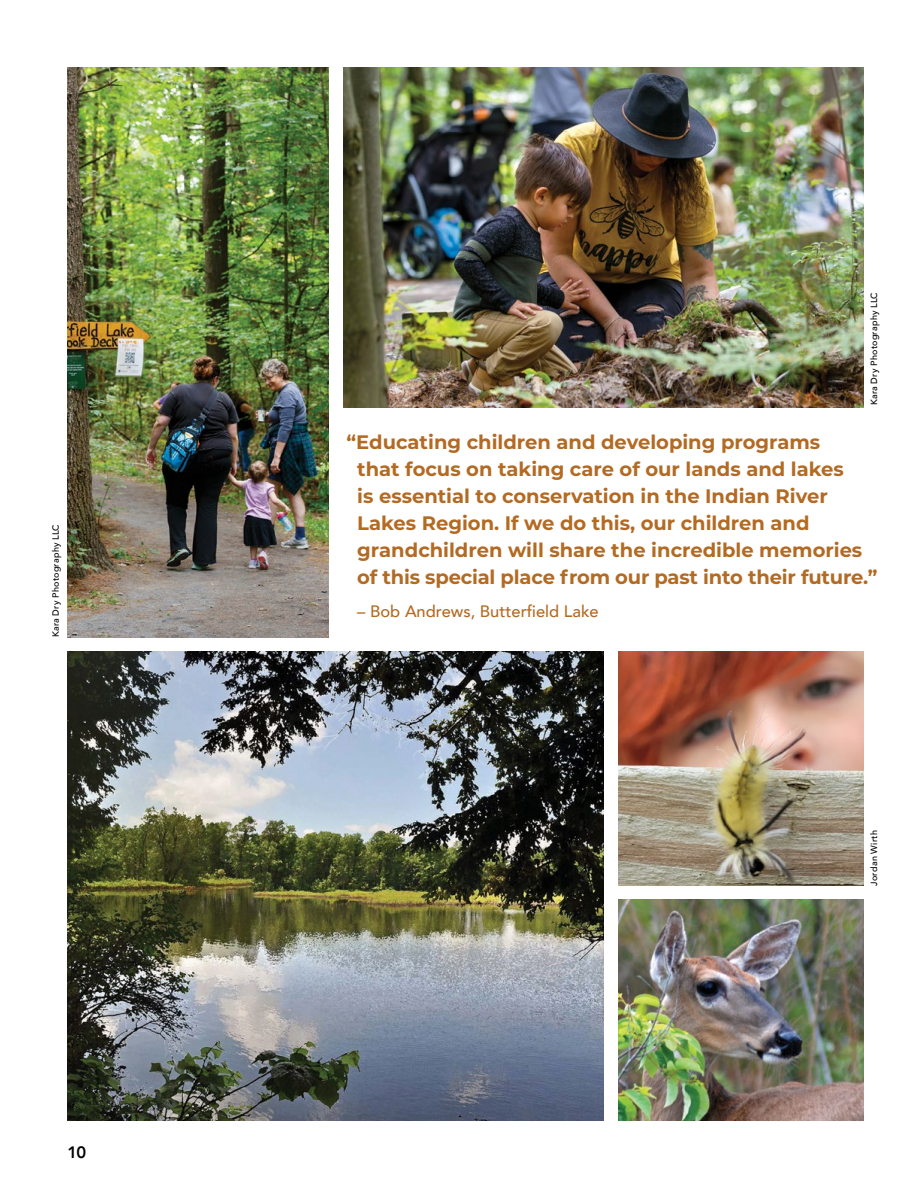
<style>
.page{position:relative;width:918px;height:1188px;background:#fff}
.page>*{position:absolute;margin:0;border:0;box-sizing:border-box;transform-origin:0 0}
.t1{font:700 19.5px/27px "Montserrat";color:#b36a23}
.t2{font:500 16.5px "Avenir";color:#b36a23}
.t3{font:800 16.5px "Avenir";color:#000}
.t4{font:500 9px "Avenir";letter-spacing:.03em;color:#000}
</style>
<div class="page">
<img style="left:68px;top:651px;width:536px;height:469px">
<img style="left:343px;top:68px;width:521px;height:339px">
<img style="left:68px;top:68px;width:260px;height:570px">
<img style="left:618px;top:651px;width:246px;height:235px">
<img style="left:618px;top:900px;width:246px;height:220px">
<p class="t4" style="left:48px;top:637px;width:115px;rotate:-90deg">Kara Dry Photography LLC</p>
<p class="t3" style="left:68px;top:1139px;width:20px">10</p>
<p class="t4" style="left:866px;top:405px;width:115px;rotate:-90deg">Kara Dry Photography LLC</p>
<p class="t1" style="left:357px;top:428px;width:522px;text-indent:-11px">“Educating children and developing programs<br>that focus on taking care of our lands and lakes<br>is essential to conservation in the Indian River Lakes Region. If we do this, our children and grandchildren will share the incredible memories of this special place from our past into their future.”</p>
<p class="t2" style="left:357px;top:597px;width:243px">– Bob Andrews, Butterfield Lake</p>
<p class="t4" style="left:866px;top:886px;width:57px;rotate:-90deg">Jordan Wirth</p>
</div>
